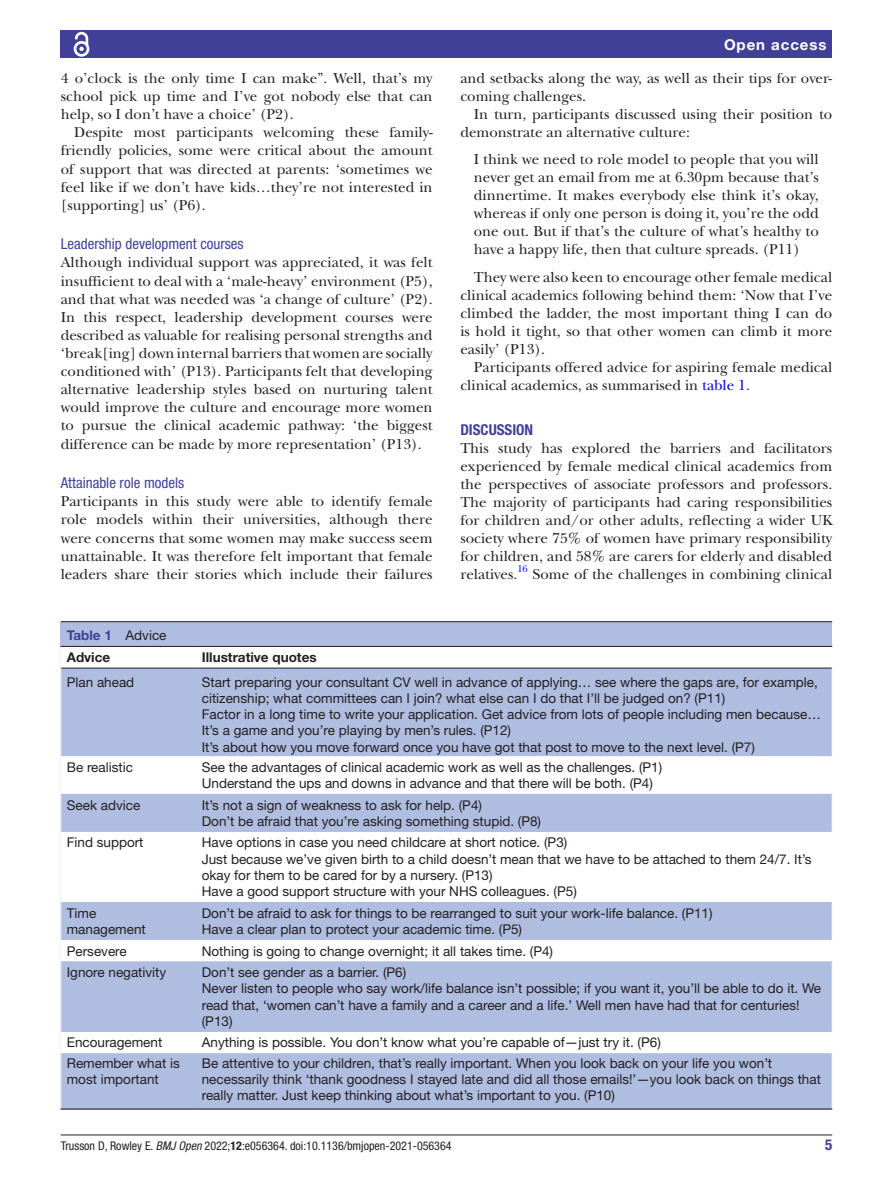
<style>
.page{position:relative;width:893px;height:1191px;background:#fff}
.page>*{position:absolute;margin:0;border:0;box-sizing:border-box;transform-origin:0 0}
.t1{font:15px/18.1px "New Baskerville";color:#231f20;text-align:justify}
.t2{font:condensed 15px "Helvetica Neue LT Std";color:#414099}
.t3{font:700 condensed 15px "Helvetica Neue LT Std";color:#414099}
.t4{font:700 15px "Helvetica Neue LT Std";letter-spacing:.065em;color:#fff}
.t5{font:13.5px/16.2px "Helvetica Neue LT Std";color:#231f20}
.t6{font:700 13.5px/22px "Helvetica Neue LT Std";color:#414099}
.t7{font:700 13.5px "Helvetica Neue LT Std";color:#231f20}
.t8{font:condensed 12px "Helvetica Neue LT Std";color:#231f20}
.t9{font:9.9px "New Baskerville";color:#00f}
.s1{font-weight:400;color:#231f20}
.s2{color:#231f20}
.s3{color:#00f}
.s4{font-style:italic}
.s5{font-weight:700}
</style>
<div class="page">
<hr style="left:61px;top:1134px;width:771px;height:1px;background:#231f20">
<div style="left:61px;top:31px;width:771px;height:27px;background:#414099"></div>
<svg style="left:73px;top:31px;width:17px;height:26px"></svg>
<div style="left:61px;top:622px;width:771px;height:487px;background:#afbde1"></div>
<hr style="left:61px;top:621px;width:771px;height:1px;background:#231f20">
<div style="left:61px;top:647px;width:771px;height:20px;background:#fff"></div>
<svg style="left:61px;top:668px;width:771px;height:440px"></svg>
<hr style="left:61px;top:646px;width:135px;height:1px;background:#231f20">
<hr style="left:61px;top:667px;width:135px;height:1px;background:#231f20">
<hr style="left:196px;top:646px;width:636px;height:1px;background:#231f20">
<hr style="left:196px;top:667px;width:636px;height:1px;background:#231f20">
<hr style="left:61px;top:1108px;width:135px;height:1px;background:#231f20">
<hr style="left:196px;top:1108px;width:636px;height:1px;background:#231f20">
<svg style="left:60px;top:647px;width:1px;height:21px"></svg>
<svg style="left:60px;top:940px;width:1px;height:21px"></svg>
<svg style="left:60px;top:1031px;width:1px;height:22px"></svg>
<p class="t1" style="left:61px;top:69px;width:373px">4 o’clock is the only time I can make”. Well, that’s my school pick up time and I’ve got nobody else that can help, so I don’t have a choice’ (P2).</p>
<p class="t1" style="left:61px;top:123px;width:373px;text-indent:14px">Despite most participants welcoming these family&shy;friendly policies, some were critical about the amount of support that was directed at parents: ‘sometimes we feel like if we don’t have kids…they’re not interested in [supporting] us’ (P6).</p>
<p class="t2" style="left:61px;top:235px;width:184px">Leadership development courses</p>
<p class="t1" style="left:61px;top:254px;width:373px">Although individual support was appreciated, it was felt insufficient to deal with a ‘male-heavy’ environment (P5), and that what was needed was ‘a change of culture’ (P2).<br>In this respect, leadership development courses were described as valuable for realising personal strengths and ‘break[ing] down internal barriers that women are socially conditioned with’ (P13). Participants felt that developing alternative leadership styles based on nurturing talent would improve the culture and encourage more women to pursue the clinical academic pathway: ‘the biggest difference can be made by more representation’ (P13).</p>
<p class="t2" style="left:61px;top:474px;width:125px">Attainable role models</p>
<p class="t1" style="left:61px;top:492px;width:373px">Participants in this study were able to identify female role models within their universities, although there were concerns that some women may make success seem unattainable. It was therefore felt important that female leaders share their stories which include their failures</p>
<p class="t6" style="left:67px;top:624px;width:101px">Table 1 <span class="s1">Advice<br></span><span class="s2">Advice</span></p>
<p class="t7" style="left:202px;top:649px;width:116px">Illustrative quotes</p>
<p class="t4" style="left:724px;top:35px;width:104px">Open access</p>
<p class="t1" style="left:460px;top:69px;width:373px">and setbacks along the way, as well as their tips for over&shy;coming challenges.</p>
<p class="t1" style="left:460px;top:105px;width:373px;text-indent:13px">In turn, participants discussed using their position to demonstrate an alternative culture:</p>
<p class="t1" style="left:474px;top:150px;width:346px">I think we need to role model to people that you will never get an email from me at 6.30pm because that’s dinnertime. It makes everybody else think it’s okay, whereas if only one person is doing it, you’re the odd one out. But if that’s the culture of what’s healthy to have a happy life, then that culture spreads. (P11)</p>
<p class="t1" style="left:460px;top:268px;width:373px;text-indent:13px">They were also keen to encourage other female medical clinical academics following behind them: ‘Now that I’ve climbed the ladder, the most important thing I can do is hold it tight, so that other women can climb it more easily’ (P13).</p>
<p class="t1" style="left:460px;top:358px;width:373px;text-indent:13px">Participants offered advice for aspiring female medical clinical academics, as summarised in <span class="s3">table 1</span>.</p>
<p class="t3" style="left:460px;top:420px;width:74px">DISCUSSION</p>
<p class="t1" style="left:460px;top:439px;width:373px">This study has explored the barriers and facilitators experienced by female medical clinical academics from the perspectives of associate professors and professors.<br>The majority of participants had caring responsibilities for children and/or other adults, reflecting a wider UK society where 75% of women have primary responsibility for children, and 58% are carers for elderly and disabled relatives.</p>
<p class="t9" style="left:517px;top:563px;width:12px">16</p>
<p class="t1" style="left:533px;top:565px;width:301px">Some of the challenges in combining clinical</p>
<p class="t5" style="left:67px;top:673px;width:69px">Plan ahead</p>
<p class="t5" style="left:202px;top:673px;width:621px">Start preparing your consultant CV well in advance of applying… see where the gaps are, for example, citizenship; what committees can I join? what else can I do that I’ll be judged on? (P11)<br>Factor in a long time to write your application. Get advice from lots of people including men because… It’s a game and you’re playing by men’s rules. (P12)<br>It’s about how you move forward once you have got that post to move to the next level. (P7)</p>
<p class="t5" style="left:67px;top:758px;width:68px">Be realistic</p>
<p class="t5" style="left:202px;top:758px;width:462px">See the advantages of clinical academic work as well as the challenges. (P1)<br>Understand the ups and downs in advance and that there will be both. (P4)</p>
<p class="t5" style="left:67px;top:796px;width:75px">Seek advice</p>
<p class="t5" style="left:202px;top:796px;width:341px">It’s not a sign of weakness to ask for help. (P4)<br>Don’t be afraid that you’re asking something stupid. (P8)</p>
<p class="t5" style="left:67px;top:834px;width:78px">Find support</p>
<p class="t5" style="left:202px;top:834px;width:611px">Have options in case you need childcare at short notice. (P3)<br>Just because we’ve given birth to a child doesn’t mean that we have to be attached to them 24/7. It’s okay for them to be cared for by a nursery. (P13)<br>Have a good support structure with your NHS colleagues. (P5)</p>
<p class="t5" style="left:67px;top:904px;width:81px">Time management</p>
<p class="t5" style="left:202px;top:904px;width:512px">Don’t be afraid to ask for things to be rearranged to suit your work-life balance. (P11)<br>Have a clear plan to protect your academic time. (P5)</p>
<p class="t5" style="left:67px;top:942px;width:61px">Persevere</p>
<p class="t5" style="left:202px;top:942px;width:353px">Nothing is going to change overnight; it all takes time. (P4)</p>
<p class="t5" style="left:67px;top:964px;width:101px">Ignore negativity</p>
<p class="t5" style="left:202px;top:964px;width:621px">Don’t see gender as a barrier. (P6)<br>Never listen to people who say work/life balance isn’t possible; if you want it, you’ll be able to do it. We read that, ‘women can’t have a family and a career and a life.’ Well men have had that for centuries! (P13)</p>
<p class="t5" style="left:67px;top:1034px;width:97px">Encouragement</p>
<p class="t5" style="left:202px;top:1034px;width:461px">Anything is possible. You don’t know what you’re capable of—just try it. (P6)</p>
<p class="t5" style="left:67px;top:1054px;width:115px">Remember what is most important</p>
<p class="t5" style="left:202px;top:1054px;width:621px">Be attentive to your children, that’s really important. When you look back on your life you won’t necessarily think ‘thank goodness I stayed late and did all those emails!’—you look back on things that really matter. Just keep thinking about what’s important to you. (P10)</p>
<p class="t8" style="left:61px;top:1138px;width:392px">Trusson D, Rowley E. <span class="s4">BMJ Open</span> 2022;<span class="s5">12</span>:e056364. doi:10.1136/bmjopen-2021-056364</p>
<p class="t3" style="left:825px;top:1135px;width:9px">5</p>
</div>
